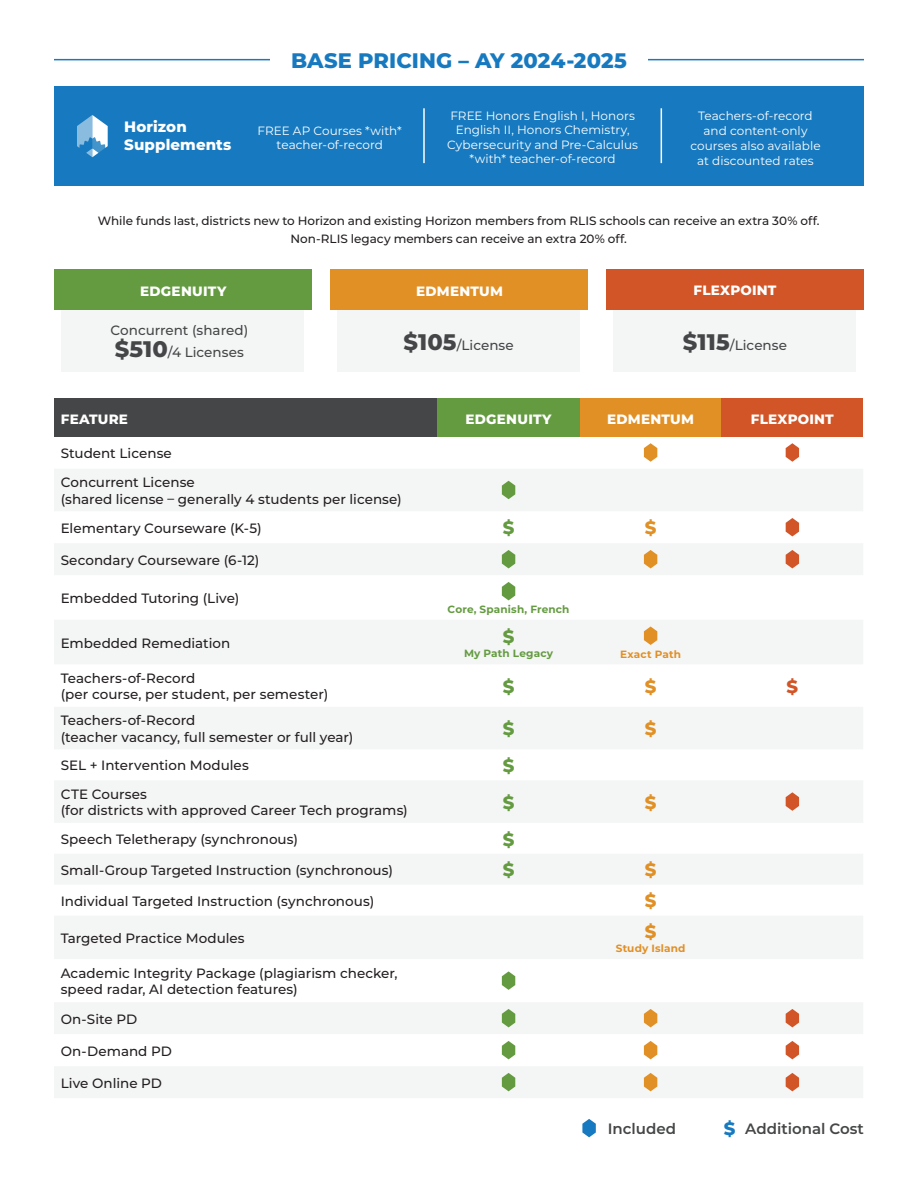
<style>
.page{position:relative;width:918px;height:1188px;background:#fff}
.page>*{position:absolute;margin:0;border:0;box-sizing:border-box;transform-origin:0 0}
.t1{font:800 21px "Montserrat";letter-spacing:.005em;color:#177ac0}
.t2{font:800 18px "Montserrat";color:#649b41}
.t3{font:800 18px "Montserrat";color:#e19025}
.t4{font:800 18px "Montserrat";color:#d15527}
.t5{font:600 15px "Montserrat";color:#454647}
.t6{font:800 15px/18px "Montserrat";letter-spacing:.005em;color:#fff}
.t7{font:500 13.5px/16.5px "Montserrat";color:#231f20}
.t8{font:800 13.5px "Montserrat";letter-spacing:.02em;color:#fff}
.t9{font:500 13.5px/22.5px "Montserrat";color:#454647;text-align:center}
.t10{font:12px/14.4px "Montserrat";letter-spacing:.005em;color:#fff;text-align:center}
.t11{font:500 12px/18px "Montserrat";letter-spacing:-.005em;color:#231f20;text-align:center}
.t12{font:700 10.5px "Montserrat";letter-spacing:.015em;color:#649b41}
.t13{font:700 10.5px "Montserrat";letter-spacing:.015em;color:#e19025}
.s1{font-weight:800;font-size:22.5px}
.s2{font-weight:800;font-size:18px;color:#177ac0}
</style>
<div class="page">
<div style="left:54px;top:398px;width:383px;height:38px;background:#454647"></div>
<div style="left:437px;top:398px;width:143px;height:38px;background:#649b41"></div>
<div style="left:580px;top:398px;width:142px;height:38px;background:#e19025"></div>
<div style="left:722px;top:398px;width:141px;height:38px;background:#d15527"></div>
<svg style="left:54px;top:469px;width:809px;height:629px;fill:#f4f5f5"></svg>
<svg style="left:54px;top:959px;width:809px;height:107px"></svg>
<svg style="left:644px;top:443px;width:13px;height:19px"></svg>
<svg style="left:786px;top:443px;width:13px;height:19px"></svg>
<svg style="left:502px;top:481px;width:13px;height:18px"></svg>
<svg style="left:786px;top:518px;width:13px;height:18px"></svg>
<svg style="left:502px;top:550px;width:13px;height:18px"></svg>
<svg style="left:644px;top:550px;width:13px;height:18px"></svg>
<svg style="left:786px;top:550px;width:13px;height:18px"></svg>
<svg style="left:502px;top:582px;width:13px;height:18px"></svg>
<svg style="left:644px;top:627px;width:13px;height:18px"></svg>
<svg style="left:786px;top:792px;width:13px;height:19px"></svg>
<svg style="left:502px;top:971px;width:13px;height:19px"></svg>
<svg style="left:502px;top:1009px;width:13px;height:18px"></svg>
<svg style="left:644px;top:1009px;width:13px;height:18px"></svg>
<svg style="left:786px;top:1009px;width:13px;height:18px"></svg>
<svg style="left:502px;top:1041px;width:13px;height:18px"></svg>
<svg style="left:644px;top:1041px;width:13px;height:18px"></svg>
<svg style="left:786px;top:1041px;width:13px;height:18px"></svg>
<svg style="left:502px;top:1073px;width:13px;height:18px"></svg>
<svg style="left:644px;top:1073px;width:13px;height:18px"></svg>
<svg style="left:786px;top:1073px;width:13px;height:18px"></svg>
<div style="left:54px;top:269px;width:258px;height:41px;background:#649b41"></div>
<div style="left:62px;top:310px;width:242px;height:61px;background:#f4f5f5"></div>
<div style="left:330px;top:269px;width:258px;height:41px;background:#e19025"></div>
<div style="left:338px;top:310px;width:242px;height:61px;background:#f4f5f5"></div>
<div style="left:606px;top:269px;width:258px;height:41px;background:#d15527"></div>
<div style="left:614px;top:310px;width:242px;height:61px;background:#f4f5f5"></div>
<div style="left:54px;top:86px;width:809px;height:100px;background:#177ac0"></div>
<svg style="left:77px;top:115px;width:31px;height:42px"></svg>
<hr style="left:661px;top:108px;width:1px;height:55px;background:#fff">
<hr style="left:423px;top:108px;width:2px;height:55px;background:#fff">
<svg style="left:582px;top:1119px;width:14px;height:18px"></svg>
<hr style="left:648px;top:59px;width:216px;height:1px;background:#177ac0">
<hr style="left:54px;top:59px;width:216px;height:1px;background:#177ac0">
<p class="t6" style="left:124px;top:117px;width:109px">Horizon<br>Supplements</p>
<h1 class="t1" style="left:291px;top:45px;width:337px">BASE PRICING – AY 2024-2025</h1>
<p class="t10" style="left:258px;top:123px;width:146px">FREE AP Courses *with* teacher-of-record</p>
<p class="t10" style="left:447px;top:108px;width:192px">FREE Honors English I, Honors<br>English II, Honors Chemistry,<br>Cybersecurity and Pre-Calculus *with* teacher-of-record</p>
<p class="t10" style="left:690px;top:108px;width:132px;line-height:15px">Teachers-of-record and content-only courses also available at discounted rates</p>
<p class="t11" style="left:98px;top:211px;width:723px">While funds last, districts new to Horizon and existing Horizon members from RLIS schools can receive an extra 30% off.<br>Non-RLIS legacy members can receive an extra 20% off.</p>
<p class="t8" style="left:140px;top:281px;width:88px">EDGENUITY</p>
<p class="t8" style="left:416px;top:281px;width:88px">EDMENTUM</p>
<p class="t8" style="left:694px;top:280px;width:84px">FLEXPOINT</p>
<p class="t9" style="left:403px;top:333px;width:112px"><span class="s1">$105</span>/License</p>
<p class="t9" style="left:683px;top:333px;width:106px"><span class="s1">$115</span>/License</p>
<p class="t9" style="left:110px;top:318px;width:139px">Concurrent (shared) <span class="s1">$510</span>/4 Licenses</p>
<p class="t8" style="left:61px;top:409px;width:69px">FEATURE</p>
<p class="t8" style="left:466px;top:409px;width:88px">EDGENUITY</p>
<p class="t8" style="left:607px;top:409px;width:88px">EDMENTUM</p>
<p class="t8" style="left:751px;top:409px;width:84px">FLEXPOINT</p>
<p class="t7" style="left:61px;top:438px;width:136px;line-height:29.2px">Student License<br>Concurrent License</p>
<p class="t7" style="left:61px;top:484px;width:343px;line-height:29px">(shared license – generally 4 students per license)<br>Elementary Courseware (K-5)</p>
<h2 class="t2" style="left:503px;top:515px;width:13px">$</h2>
<h2 class="t3" style="left:645px;top:515px;width:13px">$</h2>
<p class="t7" style="left:61px;top:551px;width:200px">Secondary Courseware (6-12)</p>
<p class="t7" style="left:61px;top:589px;width:180px">Embedded Tutoring (Live)</p>
<p class="t12" style="left:448px;top:602px;width:123px">Core, Spanish, French</p>
<p class="t7" style="left:61px;top:634px;width:171px">Embedded Remediation</p>
<h2 class="t2" style="left:503px;top:623px;width:13px">$</h2>
<p class="t12" style="left:464px;top:646px;width:91px">My Path Legacy</p>
<p class="t13" style="left:620px;top:646px;width:62px">Exact Path</p>
<p class="t7" style="left:61px;top:669px;width:269px">Teachers-of-Record<br>(per course, per student, per semester)</p>
<h2 class="t2" style="left:503px;top:673px;width:13px">$</h2>
<h2 class="t3" style="left:645px;top:673px;width:13px">$</h2>
<h2 class="t4" style="left:787px;top:673px;width:13px">$</h2>
<p class="t7" style="left:61px;top:712px;width:294px">Teachers-of-Record<br>(teacher vacancy, full semester or full year)</p>
<h2 class="t2" style="left:503px;top:716px;width:13px">$</h2>
<h2 class="t3" style="left:645px;top:716px;width:13px">$</h2>
<p class="t7" style="left:61px;top:757px;width:190px">SEL + Intervention Modules</p>
<h2 class="t2" style="left:503px;top:752px;width:13px">$</h2>
<p class="t7" style="left:61px;top:785px;width:349px">CTE Courses<br>(for districts with approved Career Tech programs)</p>
<h2 class="t2" style="left:503px;top:789px;width:13px">$</h2>
<h2 class="t3" style="left:645px;top:789px;width:13px">$</h2>
<p class="t7" style="left:61px;top:830px;width:239px">Speech Teletherapy (synchronous)</p>
<h2 class="t2" style="left:503px;top:826px;width:13px">$</h2>
<p class="t7" style="left:61px;top:861px;width:334px">Small-Group Targeted Instruction (synchronous)</p>
<h2 class="t2" style="left:503px;top:857px;width:13px">$</h2>
<h2 class="t3" style="left:645px;top:857px;width:13px">$</h2>
<p class="t7" style="left:61px;top:892px;width:315px">Individual Targeted Instruction (synchronous)</p>
<h2 class="t3" style="left:645px;top:888px;width:13px">$</h2>
<p class="t7" style="left:61px;top:929px;width:186px">Targeted Practice Modules</p>
<h2 class="t3" style="left:645px;top:919px;width:13px">$</h2>
<p class="t13" style="left:616px;top:941px;width:71px">Study Island</p>
<p class="t7" style="left:61px;top:964px;width:338px">Academic Integrity Package (plagiarism checker, speed radar, AI detection features)</p>
<p class="t7" style="left:61px;top:1010px;width:78px">On-Site PD</p>
<p class="t7" style="left:61px;top:1042px;width:113px">On-Demand PD</p>
<p class="t7" style="left:61px;top:1074px;width:103px">Live Online PD</p>
<p class="t5" style="left:608px;top:1118px;width:70px">Included</p>
<p class="t5" style="left:724px;top:1118px;width:142px"><span class="s2">$</span> Additional Cost</p>
</div>
